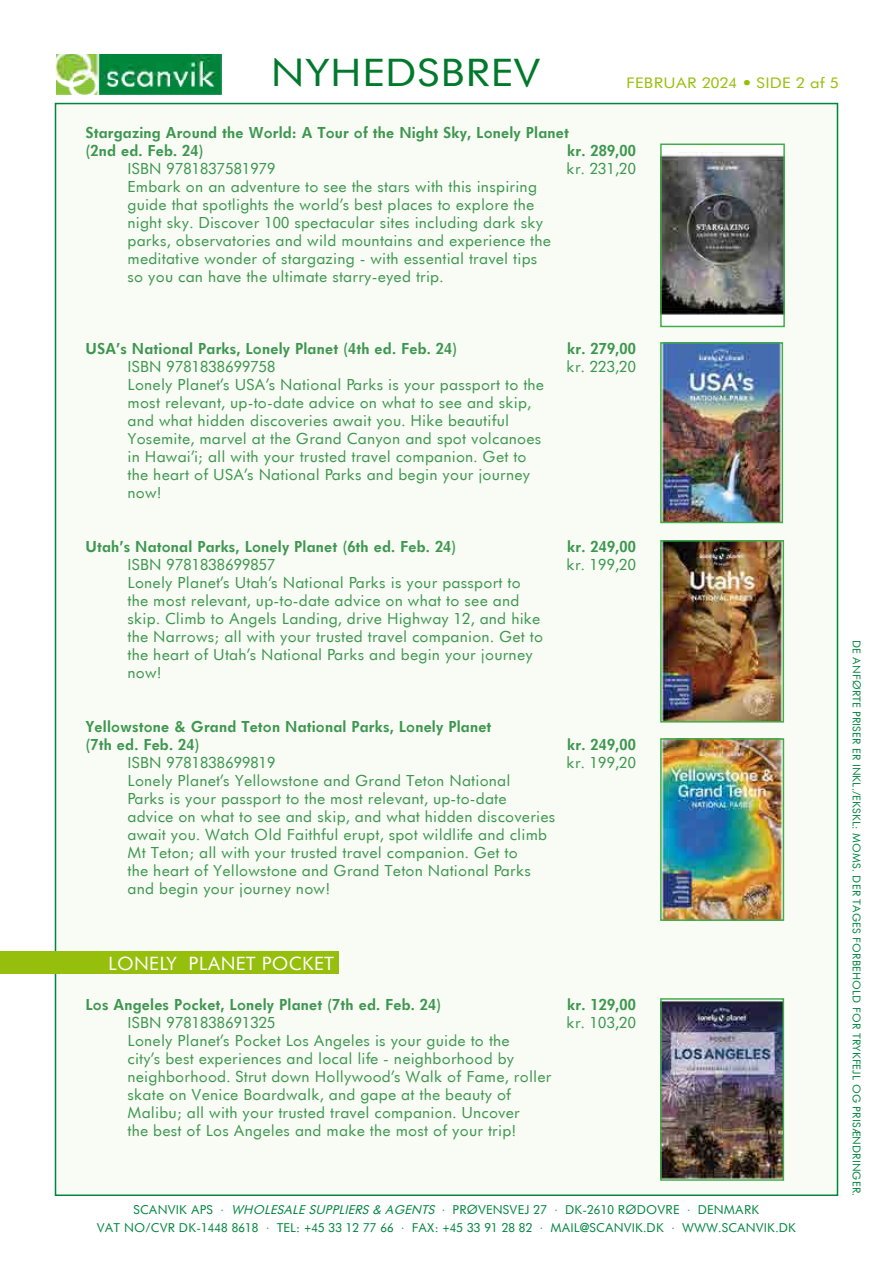
<style>
.page{position:relative;width:893px;height:1263px;background:#fff}
.page>*{position:absolute;margin:0;border:0;box-sizing:border-box;transform-origin:0 0}
.t1{font:37.05px "Futurist";color:#00792c;scale:1.11 1}
.t2{font:18px "Futurist";color:#fff}
.t3{font:15px/18px "Futurist";color:#3d974f}
.t4{font:700 15px/18px "Futurist";color:#3d974f}
.t5{font:14.25px "Futurist";color:#96bf0d;scale:1.11 1}
.t6{font:12px/18px "Futurist";color:#00853f;text-align:center}
.t7{font:10.5px "Futurist";color:#00853e}
.s1{font-style:italic}
</style>
<div class="page">
<img style="left:56px;top:54px;width:165px;height:41px">
<div style="left:54px;top:102px;width:785px;height:1094px;background:#f9fcf5"></div>
<div style="left:0;top:951px;width:338px;height:23px;background:#96bf0d"></div>
<img style="left:663px;top:152px;width:119px;height:163px">
<div style="left:660px;top:144px;width:125px;height:183px;border:2px solid #41ad49"></div>
<img style="left:663px;top:345px;width:117px;height:175px">
<div style="left:660px;top:342px;width:123px;height:181px;border:2px solid #41ad49"></div>
<img style="left:663px;top:543px;width:118px;height:176px">
<div style="left:660px;top:540px;width:124px;height:182px;border:2px solid #41ad49"></div>
<img style="left:663px;top:741px;width:118px;height:177px">
<div style="left:660px;top:738px;width:124px;height:183px;border:2px solid #41ad49"></div>
<img style="left:663px;top:1001px;width:118px;height:177px">
<div style="left:660px;top:998px;width:124px;height:183px;border:2px solid #41ad49"></div>
<h1 class="t1" style="left:271px;top:49px;width:245px">NYHEDSBREV</h1>
<p class="t4" style="left:86px;top:123px;width:485px">Stargazing Around the World: A Tour of the Night Sky, Lonely Planet (2nd ed. Feb. 24)</p>
<p class="t5" style="left:626px;top:74px;width:193px">FEBRUAR 2024 • SIDE 2 af 5</p>
<p class="t4" style="left:567px;top:141px;width:70px">kr. 289,00</p>
<p class="t3" style="left:128px;top:160px;width:150px">ISBN 9781837581979</p>
<p class="t3" style="left:567px;top:160px;width:71px">kr. 231,20</p>
<p class="t3" style="left:128px;top:178px;width:425px">Embark on an adventure to see the stars with this inspiring guide that spotlights the world’s best places to explore the night sky. Discover 100 spectacular sites including dark sky parks, observatories and wild mountains and experience the meditative wonder of stargazing - with essential travel tips so you can have the ultimate starry-eyed trip.</p>
<p class="t4" style="left:86px;top:339px;width:373px">USA’s National Parks, Lonely Planet (4th ed. Feb. 24)</p>
<p class="t4" style="left:567px;top:339px;width:70px">kr. 279,00</p>
<p class="t3" style="left:128px;top:358px;width:150px">ISBN 9781838699758</p>
<p class="t3" style="left:567px;top:358px;width:71px">kr. 223,20</p>
<p class="t3" style="left:128px;top:376px;width:418px">Lonely Planet’s USA’s National Parks is your passport to the most relevant, up-to-date advice on what to see and skip, and what hidden discoveries await you. Hike beautiful Yosemite, marvel at the Grand Canyon and spot volcanoes in Hawai’i; all with your trusted travel companion. Get to the heart of USA’s National Parks and begin your journey now!</p>
<p class="t4" style="left:86px;top:537px;width:373px">Utah’s Natonal Parks, Lonely Planet (6th ed. Feb. 24)</p>
<p class="t4" style="left:567px;top:537px;width:70px">kr. 249,00</p>
<p class="t3" style="left:128px;top:556px;width:150px">ISBN 9781838699857</p>
<p class="t3" style="left:567px;top:556px;width:71px">kr. 199,20</p>
<p class="t3" style="left:128px;top:574px;width:417px">Lonely Planet’s Utah’s National Parks is your passport to the most relevant, up-to-date advice on what to see and skip. Climb to Angels Landing, drive Highway 12, and hike the Narrows; all with your trusted travel companion. Get to the heart of Utah’s National Parks and begin your journey now!</p>
<p class="t4" style="left:86px;top:717px;width:408px">Yellowstone &amp; Grand Teton National Parks, Lonely Planet (7th ed. Feb. 24)</p>
<p class="t4" style="left:567px;top:735px;width:70px">kr. 249,00</p>
<p class="t3" style="left:128px;top:754px;width:150px">ISBN 9781838699819</p>
<p class="t3" style="left:567px;top:754px;width:71px">kr. 199,20</p>
<p class="t3" style="left:128px;top:772px;width:430px">Lonely Planet’s Yellowstone and Grand Teton National<br>Parks is your passport to the most relevant, up-to-date advice on what to see and skip, and what hidden discoveries await you. Watch Old Faithful erupt, spot wildlife and climb Mt Teton; all with your trusted travel companion. Get to<br>the heart of Yellowstone and Grand Teton National Parks and begin your journey now!</p>
<p class="t2" style="left:108px;top:951px;width:228px">LONELY PLANET POCKET</p>
<p class="t4" style="left:86px;top:995px;width:358px">Los Angeles Pocket, Lonely Planet (7th ed. Feb. 24)</p>
<p class="t4" style="left:567px;top:995px;width:70px">kr. 129,00</p>
<p class="t3" style="left:128px;top:1013px;width:150px">ISBN 9781838691325</p>
<p class="t3" style="left:567px;top:1013px;width:71px">kr. 103,20</p>
<p class="t3" style="left:128px;top:1031px;width:426px">Lonely Planet’s Pocket Los Angeles is your guide to the<br>city’s best experiences and local life - neighborhood by neighborhood. Strut down Hollywood’s Walk of Fame, roller skate on Venice Boardwalk, and gape at the beauty of Malibu; all with your trusted travel companion. Uncover<br>the best of Los Angeles and make the most of your trip!</p>
<p class="t6" style="left:97px;top:1201px;width:701px">SCANVIK APS · <span class="s1">WHOLESALE SUPPLIERS &amp; AGENTS</span> · PRØVENSVEJ 27 · DK-2610 RØDOVRE · DENMARK<br>VAT NO/CVR DK-1448 8618 · TEL: +45 33 12 77 66 · FAX: +45 33 91 28 82 · MAIL@SCANVIK.DK · WWW.SCANVIK.DK</p>
<p class="t7" style="left:863px;top:640px;width:558px;rotate:90deg">DE ANFØRTE PRISER ER INKL./EKSKL: MOMS. DER TAGES FORBEHOLD FOR TRYKFEJL OG PRISÆNDRINGER.</p>
</div>
